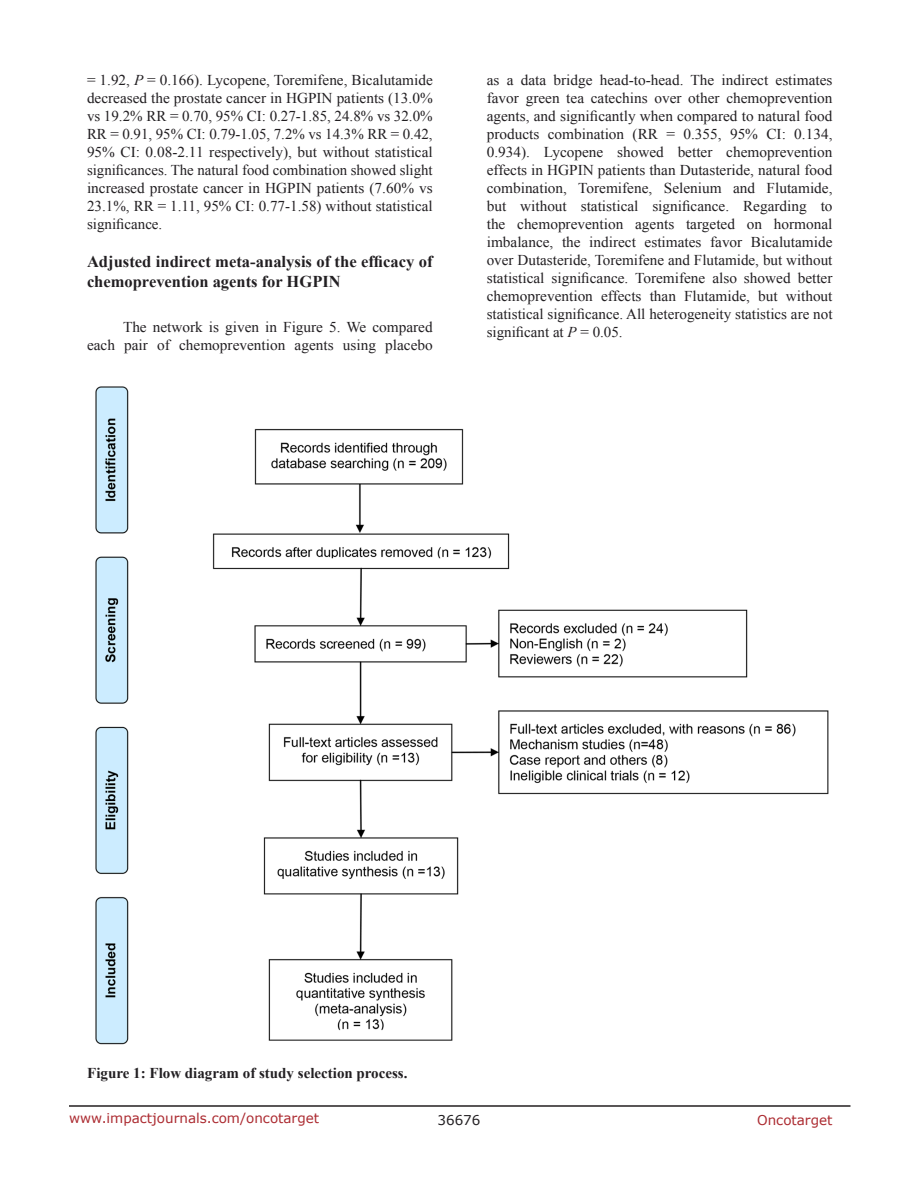
<style>
.page{position:relative;width:918px;height:1188px;background:#fff}
.page>*{position:absolute;margin:0;border:0;box-sizing:border-box;transform-origin:0 0}
.t1{font:700 16.5px/19.8px "Times New Roman";color:#221f22}
.t2{font:15px/18px "Times New Roman";color:#221f22;text-align:justify}
.t3{font:700 15px "Times New Roman";color:#221f22}
.t4{font:13.5px "Verdana";color:#ac2b31}
.t5{font:13.5px "Verdana";color:#221f22}
.s1{font-style:italic}
</style>
<div class="page">
<hr style="left:69px;top:1105px;width:781px;height:2px;background:#231f20">
<img style="left:95px;top:386px;width:734px;height:659px">
<p class="t2" style="left:87px;top:71px;width:347px">= 1.92, <span class="s1">P</span> = 0.166). Lycopene, Toremifene, Bicalutamide decreased the prostate cancer in HGPIN patients (13.0% vs 19.2% RR = 0.70, 95% CI: 0.27-1.85, 24.8% vs 32.0% RR = 0.91, 95% CI: 0.79-1.05, 7.2% vs 14.3% RR = 0.42, 95% CI: 0.08-2.11 respectively), but without statistical significances. The natural food combination showed slight increased prostate cancer in HGPIN patients (7.60% vs 23.1%, RR = 1.11, 95% CI: 0.77-1.58) without statistical significance.</p>
<p class="t1" style="left:87px;top:251px;width:347px">Adjusted indirect meta-analysis of the efficacy of chemoprevention agents for HGPIN</p>
<p class="t2" style="left:87px;top:318px;width:347px;text-align:right">The network is given in Figure 5. We compared<br>each pair of chemoprevention agents using placebo</p>
<p class="t2" style="left:487px;top:71px;width:347px">as a data bridge head-to-head. The indirect estimates favor green tea catechins over other chemoprevention agents, and significantly when compared to natural food products combination (RR = 0.355, 95% CI: 0.134, 0.934). Lycopene showed better chemoprevention effects in HGPIN patients than Dutasteride, natural food combination, Toremifene, Selenium and Flutamide, but without statistical significance. Regarding to the chemoprevention agents targeted on hormonal imbalance, the indirect estimates favor Bicalutamide over Dutasteride, Toremifene and Flutamide, but without statistical significance. Toremifene also showed better chemoprevention effects than Flutamide, but without statistical significance. All heterogeneity statistics are not significant at <span class="s1">P</span> = 0.05.</p>
<p class="t3" style="left:87px;top:1062px;width:322px">Figure 1: Flow diagram of study selection process.</p>
<p class="t4" style="left:69px;top:1109px;width:252px">www.impactjournals.com/oncotarget</p>
<p class="t5" style="left:438px;top:1111px;width:44px">36676</p>
<p class="t4" style="left:757px;top:1111px;width:77px">Oncotarget</p>
</div>
